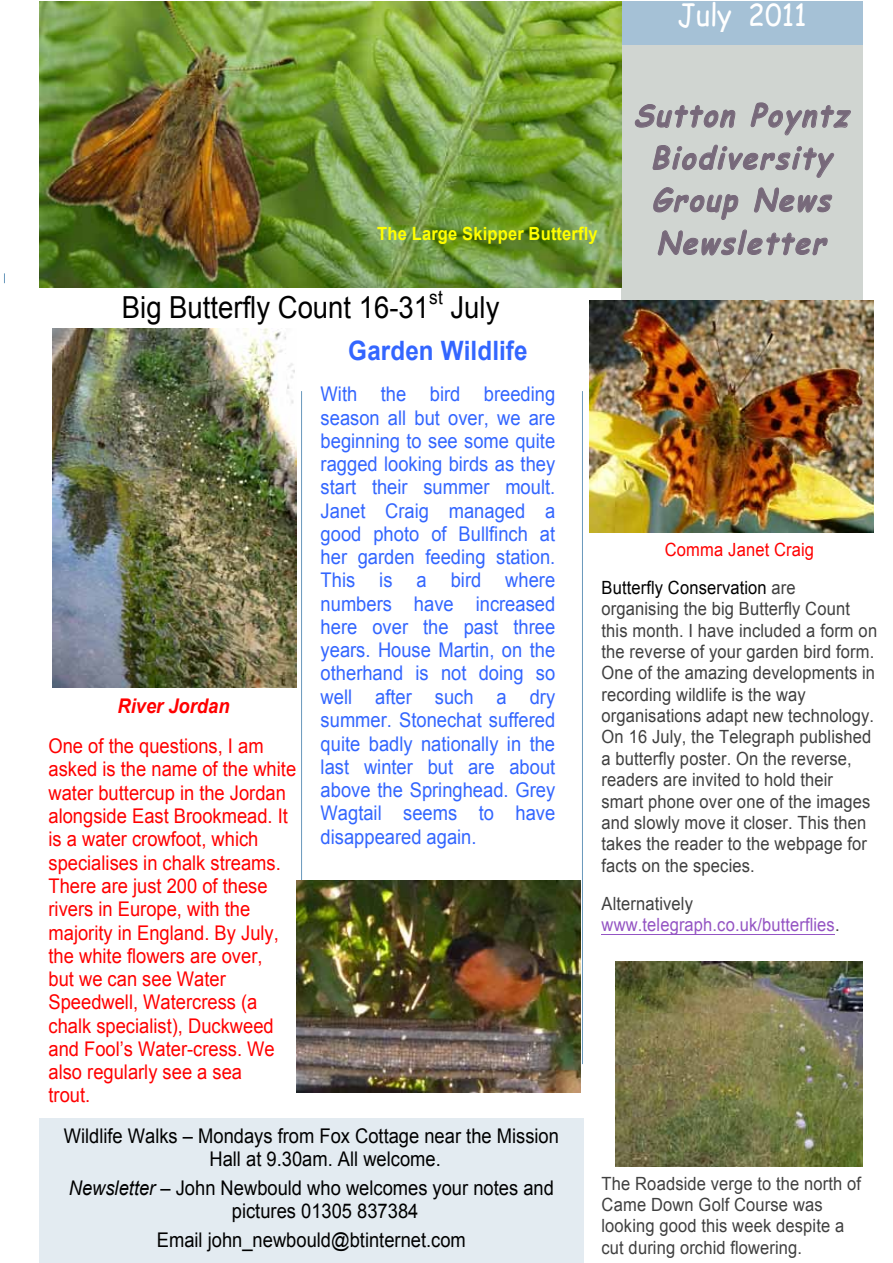
<style>
.page{position:relative;width:893px;height:1263px;background:#fff}
.page>*{position:absolute;margin:0;border:0;box-sizing:border-box;transform-origin:0 0}
.t1{font:italic 700 30.3px/42.5px "Comic Sans MS";color:#77697a;text-align:center;scale:.91 1}
.t2{font:30.3px "Arial";color:#000;scale:.91 1}
.t3{font:30.3px "Comic Sans MS";color:#fff;scale:.91 1}
.t4{font:700 26.7px "Arial";letter-spacing:.005em;color:#36f;scale:.91 1}
.t5{font:20.25px/23.2px "Arial";color:#36f;text-align:justify;scale:.91 1}
.t6{font:20.25px/23.2px "Arial";color:#f00;scale:.91 1}
.t7{font:20.25px/23.5px "Arial";color:#000;scale:.91 1}
.t8{font:italic 700 20.25px "Arial";color:#f00;scale:.91 1}
.t9{font:19.05px "Arial";color:#000;scale:.91 1}
.t10{font:18.15px/21.3px "Arial";letter-spacing:.01em;color:#404040;scale:.91 1}
.t11{font:18.15px/21.5px "Arial";letter-spacing:.01em;color:#9454c3;scale:.91 1}
.t12{font:18.15px/38.4px "Arial";letter-spacing:.01em;color:#000;scale:.91 1}
.t13{font:700 18.15px "Arial";letter-spacing:.01em;color:#ff0;scale:.91 1}
.s1{font-style:italic}
.s2{color:#f00}
.s3{color:#404040}
</style>
<div class="page">
<div style="left:621px;top:1px;width:242px;height:44px;background:#a5c1d6"></div>
<div style="left:39px;top:1118px;width:545px;height:145px;background:#e3ebf1"></div>
<hr style="left:301px;top:391px;width:1px;height:673px;background:#6193b9">
<hr style="left:582px;top:391px;width:1px;height:673px;background:#6193b9">
<div style="left:621px;top:45px;width:242px;height:255px;background:#d0d5d1"></div>
<svg style="left:634px;top:104px;width:102px;height:24px"></svg>
<svg style="left:750px;top:102px;width:101px;height:34px"></svg>
<svg style="left:652px;top:144px;width:182px;height:34px"></svg>
<svg style="left:653px;top:187px;width:86px;height:33px"></svg>
<svg style="left:754px;top:187px;width:78px;height:26px"></svg>
<svg style="left:658px;top:229px;width:170px;height:27px"></svg>
<hr style="left:602px;top:934px;width:233px;height:1px;background:#9454c3">
<img style="left:39px;top:1px;width:582px;height:287px">
<img style="left:53px;top:329px;width:243px;height:358px">
<img style="left:296px;top:881px;width:284px;height:212px">
<img style="left:590px;top:300px;width:283px;height:233px">
<img style="left:615px;top:961px;width:248px;height:205px">
<p class="t13" style="left:377px;top:224px;width:244px">The Large Skipper Butterfly</p>
<h1 class="t2" style="left:122px;top:290px;width:339px">Big Butterfly Count 16-31</h1>
<p class="t9" style="left:429px;top:286px;width:16px">st</p>
<h1 class="t2" style="left:451px;top:290px;width:55px">July</h1>
<h1 class="t3" style="left:677px;top:-7px;width:143px">July 2011</h1>
<h1 class="t1" style="left:634px;top:93px;width:247px">Sutton Poy ntz<br>Biodiversity<br>Group News<br>Newsletter</h1>
<p class="t8" style="left:117px;top:695px;width:125px">River Jordan</p>
<p class="t6" style="left:49px;top:735px;width:274px">One of the questions, I am asked is the name of the white water buttercup in the Jordan alongside East Brookmead. It is a water crowfoot, which specialises in chalk streams.<br>There are just 200 of these rivers in Europe, with the majority in England. By July, the white flowers are over,<br>but we can see Water<br>Speedwell, Watercress (a chalk specialist), Duckweed and Fool’s Water-cress. We also regularly see a sea<br>trout.</p>
<h2 class="t4" style="left:348px;top:336px;width:198px">Garden Wildlife</h2>
<p class="t5" style="left:321px;top:382px;width:259px">With the bird breeding season all but over, we are beginning to see some quite ragged looking birds as they start their summer moult.<br>Janet Craig managed a good photo of Bullfinch at her garden feeding station.<br>This is a bird where numbers have increased here over the past three years. House Martin, on the otherhand is not doing so well after such a dry summer. Stonechat suffered quite badly nationally in the last winter but are about above the Springhead. Grey Wagtail seems to have disappeared again.</p>
<p class="t7" style="left:209px;top:1124px;width:386px;text-indent:-146px">Wildlife Walks – Mondays from Fox Cottage near the Mission<br>Hall at 9.30am. All welcome.</p>
<p class="t7" style="left:232px;top:1176px;width:355px;text-indent:-163px"><span class="s1">Newsletter</span> – John Newbould who welcomes your notes and pictures 01305 837384</p>
<p class="t7" style="left:157px;top:1228px;width:341px">Email john_newbould@btinternet.com</p>
<p class="t12" style="left:602px;top:530px;width:235px;text-indent:63px"><span class="s2">Comma Janet Craig<br></span>Butterfly Conservation <span class="s3">are</span></p>
<p class="t10" style="left:602px;top:598px;width:304px">organising the big Butterfly Count this month. I have included a form on the reverse of your garden bird form.<br>One of the amazing developments in recording wildlife is the way organisations adapt new technology.<br>On 16 July, the Telegraph published a butterfly poster. On the reverse, readers are invited to hold their smart phone over one of the images and slowly move it closer. This then takes the reader to the webpage for facts on the species.</p>
<p class="t11" style="left:602px;top:893px;width:263px"><span class="s3">Alternatively </span>www.telegraph.co.uk/butterflies<span class="s3">.</span></p>
<p class="t10" style="left:602px;top:1173px;width:287px">The Roadside verge to the north of<br>Came Down Golf Course was looking good this week despite a cut during orchid flowering.</p>
</div>
